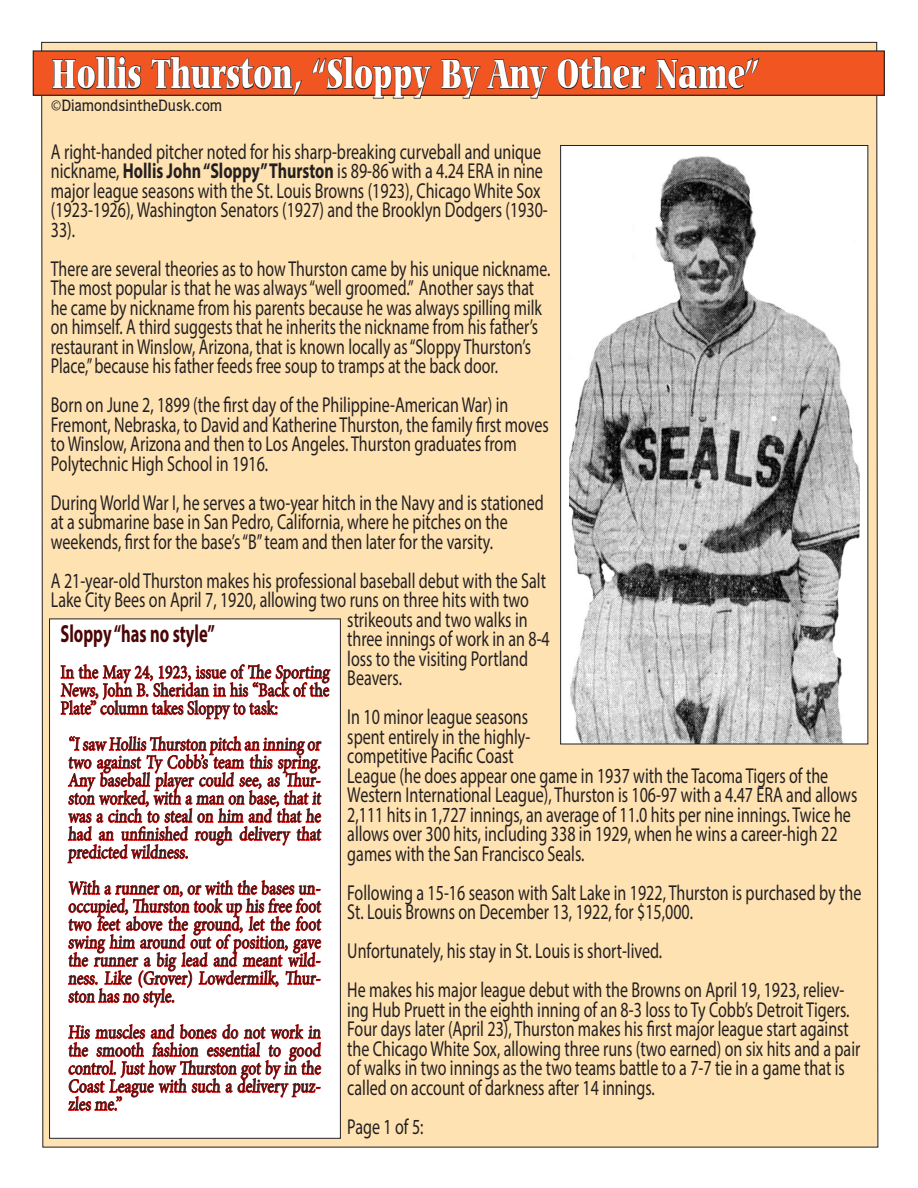
<style>
.page{position:relative;width:918px;height:1188px;background:#fff}
.page>*{position:absolute;margin:0;border:0;box-sizing:border-box;transform-origin:0 0}
.t1{font:900 43.8px "Carmina BT";color:#fff;scale:.67 1}
.t2{font:700 24.75px "Myriad Pro";color:#4c0505;scale:.67 1}
.t3{font:21.6px/19.5px "Myriad Pro";color:#231f20;scale:.74 1}
.t4{font:21.6px/19.5px "Myriad Pro";color:#231f20;scale:.73 1}
.t5{font:19.2px/18px "Minion Pro";letter-spacing:-.005em;color:#231f20;text-align:justify;scale:.82 1}
.t6{font:500 16.5px "Quorum IT Cby BT";color:#231f20;scale:.91 1}
.s1{font-family:"Myriad Pro";font-weight:400}
.s2{font-weight:700}
</style>
<div class="page">
<div style="left:41px;top:42px;width:838px;height:1106px;background:#fee2b2"></div>
<div style="left:33px;top:51px;width:851px;height:44px;background:#f15622"></div>
<div style="left:33px;top:50px;width:852px;height:46px;border:1px solid #231f20"></div>
<svg style="left:52px;top:56px;width:90px;height:34px"></svg>
<svg style="left:150px;top:56px;width:153px;height:41px"></svg>
<svg style="left:311px;top:56px;width:121px;height:43px"></svg>
<svg style="left:440px;top:59px;width:109px;height:40px"></svg>
<svg style="left:557px;top:56px;width:90px;height:34px"></svg>
<svg style="left:655px;top:48px;width:105px;height:54px"></svg>
<div style="left:561px;top:145px;width:307px;height:599px;background:#fff"></div>
<img style="left:569px;top:156px;width:290px;height:586px">
<div style="left:50px;top:619px;width:290px;height:519px;background:#fff"></div>
<svg style="left:61px;top:664px;width:269px;height:55px"></svg>
<svg style="left:68px;top:736px;width:253px;height:127px"></svg>
<svg style="left:68px;top:881px;width:253px;height:126px"></svg>
<svg style="left:68px;top:1025px;width:253px;height:86px"></svg>
<div style="left:49px;top:619px;width:292px;height:519px;border:1px solid #231f20"></div>
<p class="t1" style="left:51px;top:48px;width:1059px">Hollis Thurston, “Sloppy By Any Other Name”</p>
<p class="t6" style="left:51px;top:95px;width:189px"><span class="s1">©</span>DiamondsintheDusk.com</p>
<p class="t3" style="left:51px;top:142px;width:673px">A right-handed pitcher noted for his sharp-breaking curveball and unique nickname, <span class="s2">Hollis John “Sloppy” Thurston</span> is 89-86 with a 4.24 ERA in nine major league seasons with the St. Louis Browns (1923), Chicago White Sox (1923-1926), Washington Senators (1927) and the Brooklyn Dodgers (1930- 33).</p>
<p class="t4" style="left:51px;top:259px;width:686px">There are several theories as to how Thurston came by his unique nickname.<br>The most popular is that he was always “well groomed.” Another says that he came by nickname from his parents because he was always spilling milk on himself. A third suggests that he inherits the nickname from his father’s restaurant in Winslow, Arizona, that is known locally as “Sloppy Thurston’s Place,” because his father feeds free soup to tramps at the back door.</p>
<p class="t3" style="left:51px;top:395px;width:674px">Born on June 2, 1899 (the first day of the Philippine-American War) in Fremont, Nebraska, to David and Katherine Thurston, the family first moves to Winslow, Arizona and then to Los Angeles. Thurston graduates from Polytechnic High School in 1916.</p>
<p class="t3" style="left:51px;top:493px;width:668px">During World War I, he serves a two-year hitch in the Navy and is stationed at a submarine base in San Pedro, California, where he pitches on the weekends, first for the base’s “B” team and then later for the varsity.</p>
<p class="t3" style="left:51px;top:571px;width:671px">A 21-year-old Thurston makes his professional baseball debut with the Salt</p>
<p class="t3" style="left:51px;top:590px;width:647px">Lake City Bees on April 7, 1920, allowing two runs on three hits with two</p>
<p class="t3" style="left:347px;top:610px;width:245px">strikeouts and two walks in</p>
<p class="t3" style="left:347px;top:629px;width:275px">three innings of work in an 8-4</p>
<p class="t3" style="left:347px;top:649px;width:246px">loss to the visiting Portland</p>
<p class="t3" style="left:347px;top:668px;width:75px">Beavers.</p>
<p class="t3" style="left:347px;top:707px;width:691px">In 10 minor league seasons<br>spent entirely in the highly-<br>competitive Pacific Coast<br>League (he does appear one game in 1937 with the Tacoma Tigers of the Western International League), Thurston is 106-97 with a 4.47 ERA and allows 2,111 hits in 1,727 innings, an average of 11.0 hits per nine innings. Twice he allows over 300 hits, including 338 in 1929, when he wins a career-high 22 games with the San Francisco Seals.</p>
<p class="t3" style="left:347px;top:883px;width:696px">Following a 15-16 season with Salt Lake in 1922, Thurston is purchased by the<br>St. Louis Browns on December 13, 1922, for $15,000.</p>
<p class="t3" style="left:347px;top:941px;width:427px">Unfortunately, his stay in St. Louis is short-lived.</p>
<p class="t3" style="left:347px;top:980px;width:695px">He makes his major league debut with the Browns on April 19, 1923, reliev&shy;ing Hub Pruett in the eighth inning of an 8-3 loss to Ty Cobb’s Detroit Tigers.<br>Four days later (April 23), Thurston makes his first major league start against the Chicago White Sox, allowing three runs (two earned) on six hits and a pair of walks in two innings as the two teams battle to a 7-7 tie in a game that is called on account of darkness after 14 innings.</p>
<p class="t3" style="left:347px;top:1117px;width:105px">Page 1 of 5:</p>
<p class="t2" style="left:61px;top:618px;width:232px">Sloppy “has no style”</p>
<p class="t5" style="left:61px;top:663px;width:332px">In the May 24, 1923, issue of The Sporting News, John B. Sheridan in his “Back of the Plate” column takes Sloppy to task:</p>
<p class="t5" style="left:68px;top:735px;width:312px">“I saw Hollis Thurston pitch an inning or two against Ty Cobb’s team this spring.<br>Any baseball player could see, as Thur&shy;ston worked, with a man on base, that it was a cinch to steal on him and that he had an unfinished rough delivery that predicted wildness.</p>
<p class="t5" style="left:68px;top:879px;width:312px">With a runner on, or with the bases un&shy;occupied, Thurston took up his free foot two feet above the ground, let the foot swing him around out of position, gave the runner a big lead and meant wild&shy;ness. Like (Grover) Lowdermilk, Thur&shy;ston has no style.</p>
<p class="t5" style="left:68px;top:1023px;width:312px">His muscles and bones do not work in the smooth fashion essential to good control. Just how Thurston got by in the Coast League with such a delivery puz&shy;zles me.”</p>
</div>
